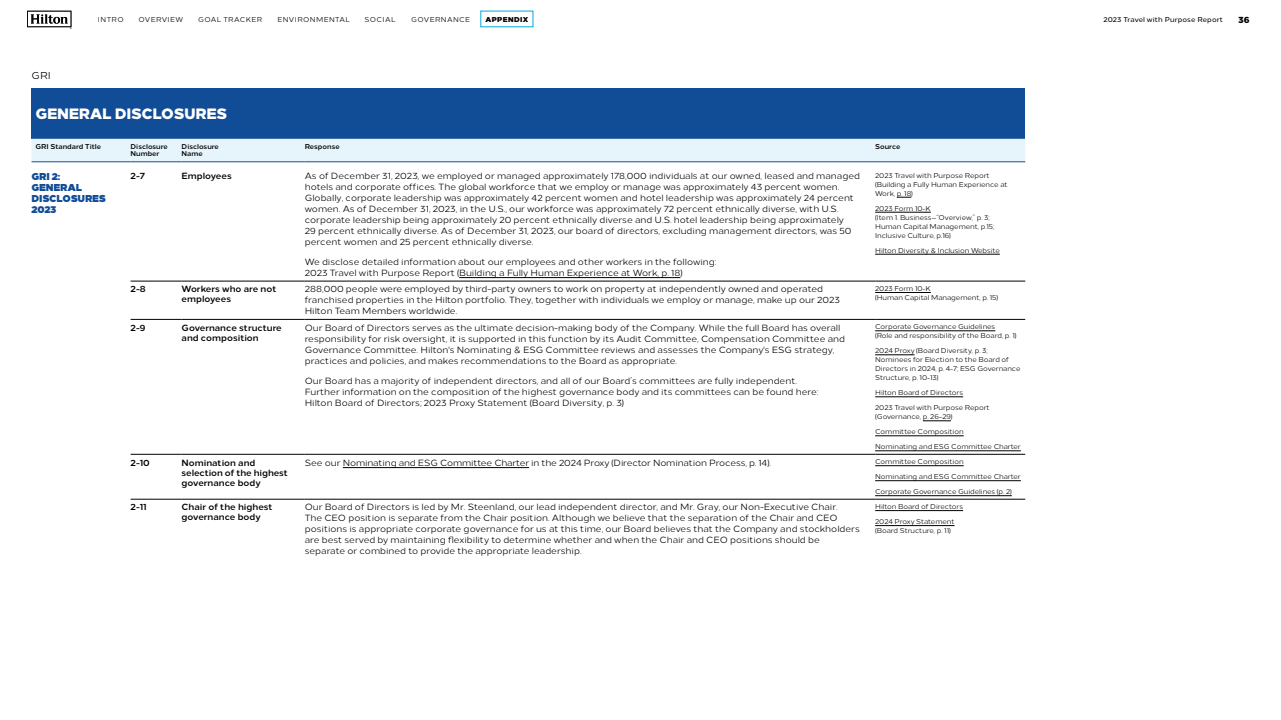
<style>
.page{position:relative;width:1281px;height:720px;background:#fff}
.page>*{position:absolute;margin:0;border:0;box-sizing:border-box;transform-origin:0 0}
.H2-Table_Column_Head_1_15_16{font:800 15px "Loew Two Zero";letter-spacing:-.02em;color:#fff}
.H3-Table_Subhead_1_11_13_Black{font:900 10px/11px "Loew Two Zero";letter-spacing:-.02em;color:#114d97}
.t1{font:10px "Loew Two Zero";color:#000}
.P-Table_Copy_9_11{font:9px/11px "Loew Two Zero";color:#000}
.H3-Table_Subhead_2_9_10_Bold{font:700 9px/10px "Loew Two Zero";color:#000}
.t2{font:800 9px "Loew Two Zero";color:#000}
.P-Table_GRI_Source_7_9{font:7px/9px "Loew Two Zero";letter-spacing:-.01em;color:#000}
.H3-Table_Column_Head_2_7_7_5{font:700 7px/7.5px "Loew Two Zero";color:#000}
.P-Table_GRI_Source_7_9-2{font:7px "Loew Two Zero";letter-spacing:.055em;color:#000}
.t3{font:500 7px "Loew Two Zero";letter-spacing:.015em;color:#000}
</style>
<div class="page">
<div style="left:32px;top:88px;width:992px;height:51px;background:#114d97"></div>
<div style="left:32px;top:139px;width:992px;height:22px;background:#e6f5fc"></div>
<hr style="left:130px;top:281px;width:52px;height:1px;background:#000">
<hr style="left:182px;top:281px;width:122px;height:1px;background:#000">
<hr style="left:304px;top:281px;width:570px;height:1px;background:#000">
<hr style="left:874px;top:281px;width:150px;height:1px;background:#000">
<hr style="left:130px;top:319px;width:52px;height:1px;background:#000">
<hr style="left:182px;top:319px;width:122px;height:1px;background:#000">
<hr style="left:304px;top:319px;width:570px;height:1px;background:#000">
<hr style="left:874px;top:319px;width:150px;height:1px;background:#000">
<hr style="left:130px;top:454px;width:52px;height:1px;background:#000">
<hr style="left:182px;top:454px;width:122px;height:1px;background:#000">
<hr style="left:304px;top:454px;width:570px;height:1px;background:#000">
<hr style="left:874px;top:454px;width:150px;height:1px;background:#000">
<hr style="left:130px;top:499px;width:52px;height:1px;background:#000">
<hr style="left:182px;top:499px;width:122px;height:1px;background:#000">
<hr style="left:304px;top:499px;width:570px;height:1px;background:#000">
<hr style="left:874px;top:499px;width:150px;height:1px;background:#000">
<hr style="left:32px;top:161px;width:98px;height:1px;background:#114d97">
<hr style="left:130px;top:161px;width:52px;height:1px;background:#114d97">
<hr style="left:182px;top:161px;width:122px;height:1px;background:#114d97">
<hr style="left:304px;top:161px;width:570px;height:1px;background:#114d97">
<hr style="left:874px;top:161px;width:150px;height:1px;background:#114d97">
<hr style="left:459px;top:277px;width:221px;height:1px;background:#000">
<svg style="left:896px;top:197px;width:15px;height:1px"></svg>
<hr style="left:874px;top:212px;width:56px;height:1px;background:#000">
<hr style="left:874px;top:254px;width:125px;height:1px;background:#000">
<hr style="left:874px;top:292px;width:56px;height:1px;background:#000">
<hr style="left:874px;top:331px;width:121px;height:1px;background:#000">
<hr style="left:874px;top:355px;width:40px;height:1px;background:#000">
<hr style="left:874px;top:397px;width:88px;height:1px;background:#000">
<svg style="left:923px;top:421px;width:27px;height:1px"></svg>
<hr style="left:874px;top:436px;width:89px;height:1px;background:#000">
<hr style="left:874px;top:451px;width:146px;height:1px;background:#000">
<hr style="left:343px;top:467px;width:186px;height:1px;background:#000">
<hr style="left:874px;top:466px;width:89px;height:1px;background:#000">
<hr style="left:874px;top:481px;width:146px;height:1px;background:#000">
<hr style="left:874px;top:496px;width:137px;height:1px;background:#000">
<hr style="left:874px;top:510px;width:88px;height:1px;background:#000">
<hr style="left:874px;top:525px;width:80px;height:1px;background:#000">
<svg style="left:27px;top:11px;width:44px;height:18px"></svg>
<p class="P-Table_GRI_Source_7_9" style="left:98px;top:14px;width:27px">INTRO</p>
<p class="P-Table_GRI_Source_7_9-2" style="left:138px;top:14px;width:46px">OVERVIEW</p>
<p class="P-Table_GRI_Source_7_9-2" style="left:198px;top:14px;width:65px">GOAL TRACKER</p>
<p class="P-Table_GRI_Source_7_9-2" style="left:277px;top:14px;width:74px">ENVIRONMENTAL</p>
<p class="P-Table_GRI_Source_7_9" style="left:364px;top:14px;width:32px">SOCIAL</p>
<p class="P-Table_GRI_Source_7_9-2" style="left:411px;top:14px;width:60px">GOVERNANCE</p>
<p class="P-Table_GRI_Source_7_9-2" style="left:485px;top:14px;width:44px">APPENDIX</p>
<p class="t3" style="left:1103px;top:14px;width:121px">2023 Travel with Purpose Report</p>
<p class="t2" style="left:1237px;top:12px;width:13px">36</p>
<p class="t1" style="left:32px;top:68px;width:21px">GRI</p>
<h2 class="H2-Table_Column_Head_1_15_16" style="left:36px;top:101px;width:193px">GENERAL DISCLOSURES</h2>
<h3 class="H3-Table_Column_Head_2_7_7_5" style="left:36px;top:142px;width:67px">GRI Standard Title</h3>
<h3 class="H3-Table_Column_Head_2_7_7_5" style="left:130px;top:142px;width:39px">Disclosure<br>Number</h3>
<h3 class="H3-Table_Column_Head_2_7_7_5" style="left:182px;top:142px;width:39px">Disclosure<br>Name</h3>
<h3 class="H3-Table_Column_Head_2_7_7_5" style="left:304px;top:142px;width:36px">Response</h3>
<h3 class="H3-Table_Column_Head_2_7_7_5" style="left:874px;top:142px;width:27px">Source</h3>
<h3 class="H3-Table_Subhead_1_11_13_Black" style="left:32px;top:170px;width:76px">GRI 2:<br>GENERAL<br>DISCLOSURES<br>2023</h3>
<h3 class="H3-Table_Subhead_2_9_10_Bold" style="left:130px;top:170px;width:16px">2-7</h3>
<h3 class="H3-Table_Subhead_2_9_10_Bold" style="left:182px;top:170px;width:52px">Employees</h3>
<p class="P-Table_Copy_9_11" style="left:304px;top:170px;width:557px">As of December 31, 2023, we employed or managed approximately 178,000 individuals at our owned, leased and managed hotels and corporate offices. The global workforce that we employ or manage was approximately 43 percent women.<br>Globally, corporate leadership was approximately 42 percent women and hotel leadership was approximately 24 percent women. As of December 31, 2023, in the U.S., our workforce was approximately 72 percent ethnically diverse, with U.S. corporate leadership being approximately 20 percent ethnically diverse and U.S. hotel leadership being approximately<br>29 percent ethnically diverse. As of December 31, 2023, our board of directors, excluding management directors, was 50 percent women and 25 percent ethnically diverse.</p>
<p class="P-Table_Copy_9_11" style="left:304px;top:256px;width:413px">We disclose detailed information about our employees and other workers in the following:<br>2023 Travel with Purpose Report (Building a Fully Human Experience at Work, p. 18)</p>
<p class="P-Table_GRI_Source_7_9" style="left:874px;top:170px;width:134px">2023 Travel with Purpose Report (Building a Fully Human Experience at<br>Work, p. 18)</p>
<p class="P-Table_GRI_Source_7_9" style="left:874px;top:203px;width:121px">2023 Form 10-K<br>(Item 1. Business—“Overview,” p. 3;<br>Human Capital Management, p.15;<br>Inclusive Culture, p.16)</p>
<p class="P-Table_GRI_Source_7_9" style="left:874px;top:245px;width:126px">Hilton Diversity &amp; Inclusion Website</p>
<h3 class="H3-Table_Subhead_2_9_10_Bold" style="left:130px;top:283px;width:17px">2-8</h3>
<h3 class="H3-Table_Subhead_2_9_10_Bold" style="left:182px;top:283px;width:96px">Workers who are not employees</h3>
<p class="P-Table_Copy_9_11" style="left:304px;top:283px;width:536px">288,000 people were employed by third-party owners to work on property at independently owned and operated franchised properties in the Hilton portfolio. They, together with individuals we employ or manage, make up our 2023<br>Hilton Team Members worldwide.</p>
<p class="P-Table_GRI_Source_7_9" style="left:874px;top:283px;width:124px">2023 Form 10-K<br>(Human Capital Management, p. 15)</p>
<h3 class="H3-Table_Subhead_2_9_10_Bold" style="left:130px;top:322px;width:16px">2-9</h3>
<h3 class="H3-Table_Subhead_2_9_10_Bold" style="left:182px;top:322px;width:102px">Governance structure and composition</h3>
<p class="P-Table_Copy_9_11" style="left:304px;top:321px;width:541px">Our Board of Directors serves as the ultimate decision-making body of the Company. While the full Board has overall responsibility for risk oversight, it is supported in this function by its Audit Committee, Compensation Committee and Governance Committee. Hilton's Nominating &amp; ESG Committee reviews and assesses the Company's ESG strategy, practices and policies, and makes recommendations to the Board as appropriate.</p>
<p class="P-Table_Copy_9_11" style="left:304px;top:374px;width:515px">Our Board has a majority of independent directors, and all of our Board’s committees are fully independent.<br>Further information on the composition of the highest governance body and its committees can be found here:<br>Hilton Board of Directors; 2023 Proxy Statement (Board Diversity, p. 3)</p>
<p class="P-Table_GRI_Source_7_9" style="left:874px;top:322px;width:143px">Corporate Governance Guidelines<br>(Role and responsibility of the Board, p. 1)</p>
<p class="P-Table_GRI_Source_7_9" style="left:874px;top:346px;width:147px">2024 Proxy (Board Diversity, p. 3; Nominees for Election to the Board of Directors in 2024, p. 4-7; ESG Governance Structure, p. 10-13)</p>
<p class="P-Table_GRI_Source_7_9" style="left:874px;top:388px;width:89px">Hilton Board of Directors</p>
<p class="P-Table_GRI_Source_7_9" style="left:874px;top:403px;width:116px">2023 Travel with Purpose Report (Governance, p. 26–29)</p>
<p class="P-Table_GRI_Source_7_9" style="left:874px;top:427px;width:90px">Committee Composition</p>
<p class="P-Table_GRI_Source_7_9" style="left:874px;top:442px;width:147px">Nominating and ESG Committee Charter</p>
<h3 class="H3-Table_Subhead_2_9_10_Bold" style="left:130px;top:457px;width:21px">2-10</h3>
<h3 class="H3-Table_Subhead_2_9_10_Bold" style="left:182px;top:457px;width:108px">Nomination and selection of the highest governance body</h3>
<p class="P-Table_Copy_9_11" style="left:304px;top:456px;width:467px">See our Nominating and ESG Committee Charter in the 2024 Proxy (Director Nomination Process, p. 14).</p>
<p class="P-Table_GRI_Source_7_9" style="left:874px;top:457px;width:90px">Committee Composition</p>
<p class="P-Table_GRI_Source_7_9" style="left:874px;top:472px;width:147px">Nominating and ESG Committee Charter</p>
<p class="P-Table_GRI_Source_7_9" style="left:874px;top:487px;width:138px">Corporate Governance Guidelines (p. 2)</p>
<h3 class="H3-Table_Subhead_2_9_10_Bold" style="left:130px;top:502px;width:18px">2-11</h3>
<h3 class="H3-Table_Subhead_2_9_10_Bold" style="left:182px;top:502px;width:93px">Chair of the highest governance body</h3>
<p class="P-Table_Copy_9_11" style="left:304px;top:501px;width:556px">Our Board of Directors is led by Mr. Steenland, our lead independent director, and Mr. Gray, our Non-Executive Chair.<br>The CEO position is separate from the Chair position. Although we believe that the separation of the Chair and CEO positions is appropriate corporate governance for us at this time, our Board believes that the Company and stockholders are best served by maintaining flexibility to determine whether and when the Chair and CEO positions should be separate or combined to provide the appropriate leadership.</p>
<p class="P-Table_GRI_Source_7_9" style="left:874px;top:501px;width:89px">Hilton Board of Directors</p>
<p class="P-Table_GRI_Source_7_9" style="left:874px;top:516px;width:81px">2024 Proxy Statement (Board Structure, p. 11)</p>
</div>
